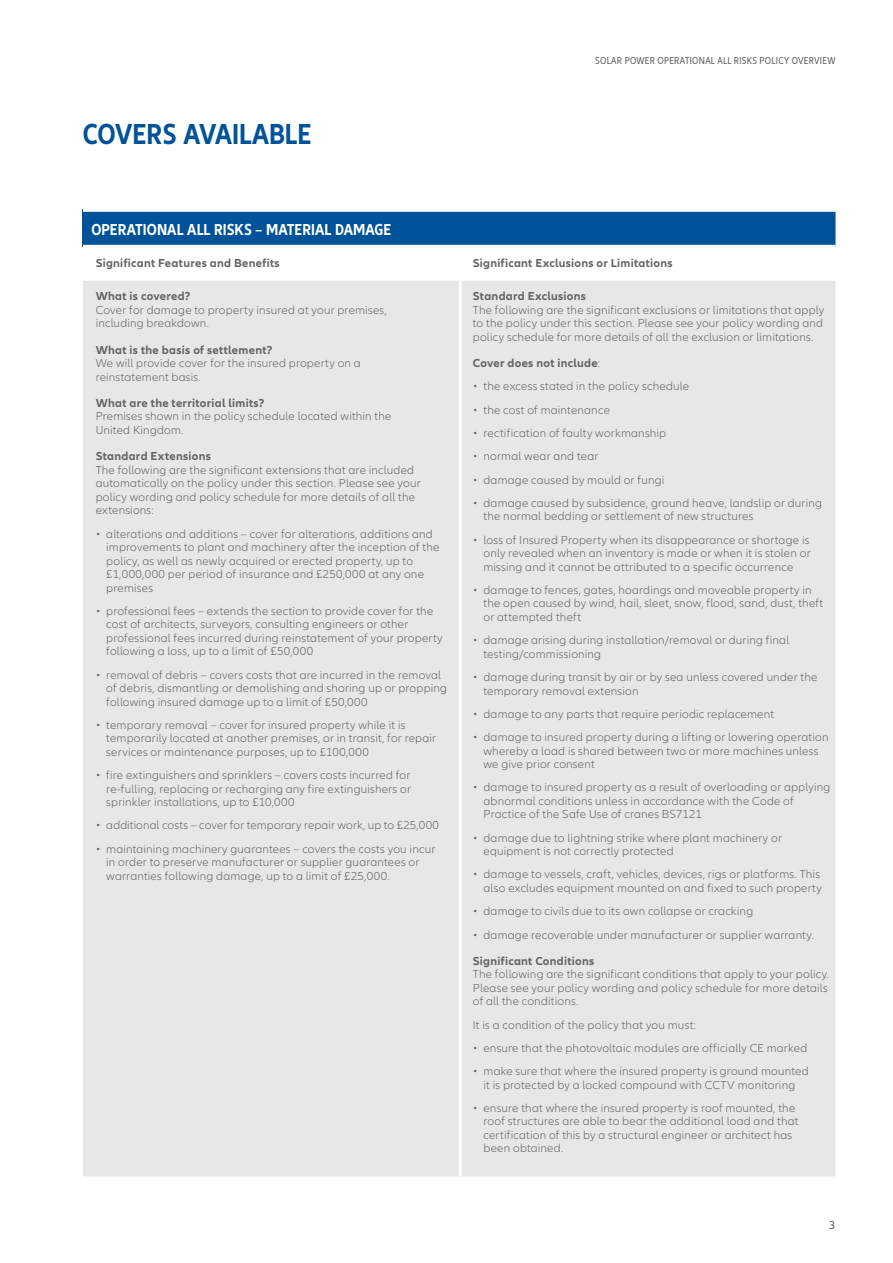
<style>
.page{position:relative;width:893px;height:1263px;background:#fff}
.page>*{position:absolute;margin:0;border:0;box-sizing:border-box;transform-origin:0 0}
.t1{font:700 condensed 30px "Allianz Neo";color:#015399}
.t2{font:700 condensed 16.5px "Allianz Neo";letter-spacing:.005em;color:#fff}
.t3{font:300 12px/13.5px "Allianz Neo";letter-spacing:.015em;color:#636366}
.t4{font:700 12px "Allianz Neo";letter-spacing:.025em;color:#636366}
.t5{font:12px "Allianz Neo";color:#636366}
.t6{font:condensed 10.5px "Allianz Neo";letter-spacing:.03em;color:#636366}
.s1{font-weight:300}
</style>
<div class="page">
<div style="left:83px;top:210px;width:754px;height:37px;background:#015399"></div>
<div style="left:83px;top:281px;width:752px;height:895px;background:#e6e7e9"></div>
<hr style="left:835px;top:212px;width:3px;height:35px;background:#fff">
<hr style="left:459px;top:281px;width:3px;height:895px;background:#fff">
<div style="left:83px;top:207px;width:377px;height:5px;background:#fff"></div>
<div style="left:460px;top:207px;width:378px;height:5px;background:#fff"></div>
<hr style="left:83px;top:245px;width:377px;height:4px;background:#fff">
<hr style="left:460px;top:245px;width:375px;height:4px;background:#fff">
<h1 class="t1" style="left:83px;top:117px;width:230px">COVERS AVAILABLE</h1>
<p class="t6" style="left:595px;top:55px;width:242px">SOLAR POWER OPERATIONAL ALL RISKS POLICY OVERVIEW</p>
<h2 class="t2" style="left:91px;top:220px;width:301px">OPERATIONAL ALL RISKS – MATERIAL DAMAGE</h2>
<p class="t4" style="left:96px;top:256px;width:186px">Significant Features and Benefits</p>
<p class="t4" style="left:473px;top:256px;width:201px">Significant Exclusions or Limitations</p>
<p class="t4" style="left:96px;top:289px;width:96px">What is covered?</p>
<p class="t3" style="left:96px;top:304px;width:293px">Cover for damage to property insured at your premises, including breakdown.</p>
<p class="t4" style="left:96px;top:343px;width:178px">What is the basis of settlement?</p>
<p class="t3" style="left:96px;top:357px;width:267px">We will provide cover for the insured property on a reinstatement basis.</p>
<p class="t4" style="left:96px;top:396px;width:170px">What are the territorial limits?</p>
<p class="t3" style="left:96px;top:410px;width:297px">Premises shown in the policy schedule located within the<br>United Kingdom.</p>
<p class="t4" style="left:96px;top:449px;width:117px">Standard Extensions</p>
<p class="t3" style="left:96px;top:463px;width:326px">The following are the significant extensions that are included automatically on the policy under this section. Please see your policy wording and policy schedule for more details of all the extensions:</p>
<p class="t3" style="left:106px;top:527px;width:335px;text-indent:-11px">• alterations and additions – cover for alterations, additions and improvements to plant and machinery after the inception of the policy, as well as newly acquired or erected property, up to £1,000,000 per period of insurance and £250,000 at any one premises</p>
<p class="t3" style="left:106px;top:604px;width:338px;text-indent:-11px">• professional fees – extends the section to provide cover for the cost of architects, surveyors, consulting engineers or other professional fees incurred during reinstatement of your property following a loss, up to a limit of £50,000</p>
<p class="t3" style="left:106px;top:668px;width:342px;text-indent:-11px">• removal of debris – covers costs that are incurred in the removal of debris, dismantling or demolishing and shoring up or propping following insured damage up to a limit of £50,000</p>
<p class="t3" style="left:106px;top:718px;width:331px;text-indent:-11px">• temporary removal – cover for insured property while it is temporarily located at another premises, or in transit, for repair services or maintenance purposes, up to £100,000</p>
<p class="t3" style="left:106px;top:769px;width:306px;text-align:justify;text-indent:-11px">• fire extinguishers and sprinklers – covers costs incurred for re-fulling, replacing or recharging any fire extinguishers or sprinkler installations, up to £10,000</p>
<p class="t3" style="left:96px;top:819px;width:345px">• additional costs – cover for temporary repair work, up to £25,000</p>
<p class="t3" style="left:106px;top:842px;width:331px;text-indent:-11px">• maintaining machinery guarantees – covers the costs you incur in order to preserve manufacturer or supplier guarantees or warranties following damage, up to a limit of £25,000.</p>
<p class="t4" style="left:473px;top:289px;width:115px">Standard Exclusions</p>
<p class="t3" style="left:473px;top:304px;width:353px;text-align:justify">The following are the significant exclusions or limitations that apply to the policy under this section. Please see your policy wording and policy schedule for more details of all the exclusion or limitations.</p>
<p class="t4" style="left:473px;top:356px;width:129px">Cover does not include<span class="s1">:</span></p>
<p class="t3" style="left:473px;top:380px;width:218px">• the excess stated in the policy schedule</p>
<p class="t3" style="left:473px;top:403px;width:139px">• the cost of maintenance</p>
<p class="t3" style="left:473px;top:427px;width:195px">• rectification of faulty workmanship</p>
<p class="t3" style="left:473px;top:450px;width:127px">• normal wear and tear</p>
<p class="t3" style="left:473px;top:473px;width:193px">• damage caused by mould or fungi</p>
<p class="t3" style="left:483px;top:496px;width:340px;text-indent:-11px">• damage caused by subsidence, ground heave, landslip or during the normal bedding or settlement of new structures</p>
<p class="t3" style="left:483px;top:533px;width:329px;text-align:justify;text-indent:-11px">• loss of Insured Property when its disappearance or shortage is only revealed when an inventory is made or when it is stolen or missing and it cannot be attributed to a specific occurrence</p>
<p class="t3" style="left:483px;top:584px;width:341px;text-indent:-11px">• damage to fences, gates, hoardings and moveable property in the open caused by wind, hail, sleet, snow, flood, sand, dust, theft or attempted theft</p>
<p class="t3" style="left:483px;top:634px;width:307px;text-indent:-11px">• damage arising during installation/removal or during final testing/commissioning</p>
<p class="t3" style="left:483px;top:671px;width:335px;text-indent:-11px">• damage during transit by air or by sea unless covered under the temporary removal extension</p>
<p class="t3" style="left:473px;top:707px;width:303px">• damage to any parts that require periodic replacement</p>
<p class="t3" style="left:483px;top:731px;width:347px;text-indent:-11px">• damage to insured property during a lifting or lowering operation whereby a load is shared between two or more machines unless we give prior consent</p>
<p class="t3" style="left:483px;top:781px;width:348px;text-indent:-11px">• damage to insured property as a result of overloading or applying abnormal conditions unless in accordance with the Code of<br>Practice of the Safe Use of cranes BS7121</p>
<p class="t3" style="left:483px;top:831px;width:300px;text-indent:-11px">• damage due to lightning strike where plant machinery or equipment is not correctly protected</p>
<p class="t3" style="left:473px;top:868px;width:351px;text-align:right">• damage to vessels, craft, vehicles, devices, rigs or platforms. This also excludes equipment mounted on and fixed to such property</p>
<p class="t3" style="left:473px;top:905px;width:282px">• damage to civils due to its own collapse or cracking</p>
<p class="t3" style="left:473px;top:928px;width:343px">• damage recoverable under manufacturer or supplier warranty.</p>
<p class="t4" style="left:473px;top:954px;width:123px">Significant Conditions</p>
<p class="t3" style="left:473px;top:968px;width:358px;text-align:justify">The following are the significant conditions that apply to your policy.<br>Please see your policy wording and policy schedule for more details of all the conditions.</p>
<p class="t3" style="left:473px;top:1018px;width:225px">It is a condition of the policy that you must:</p>
<p class="t3" style="left:473px;top:1041px;width:336px">• ensure that the photovoltaic modules are officially CE marked</p>
<p class="t3" style="left:473px;top:1065px;width:337px;text-align:center">• make sure that where the insured property is ground mounted it is protected by a locked compound with CCTV monitoring</p>
<p class="t3" style="left:483px;top:1101px;width:317px;text-indent:-11px">• ensure that where the insured property is roof mounted, the roof structures are able to bear the additional load and that certification of this by a structural engineer or architect has been obtained.</p>
<p class="t5" style="left:829px;top:1218px;width:8px">3</p>
</div>
